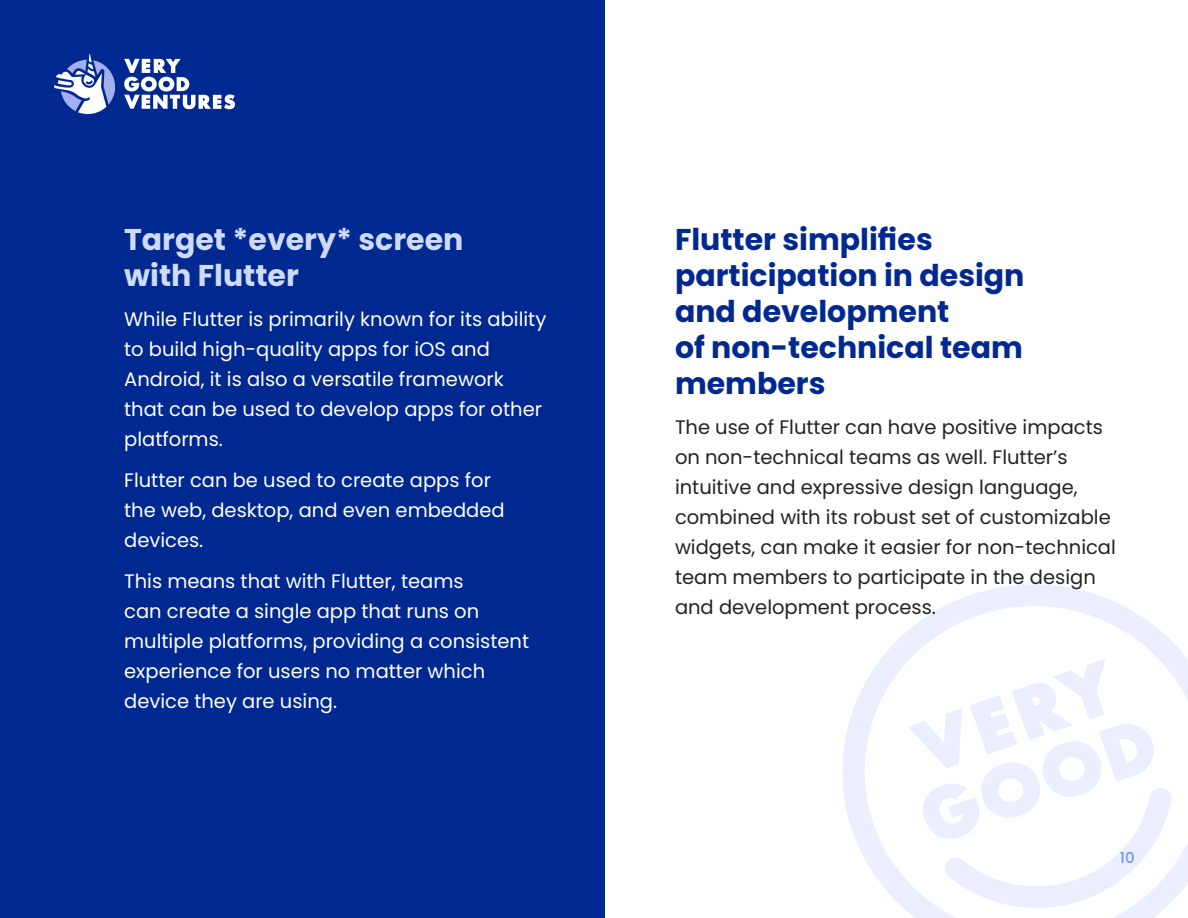
<style>
.page{position:relative;width:1188px;height:918px;background:#fff}
.page>*{position:absolute;margin:0;border:0;box-sizing:border-box;transform-origin:0 0}
.t1{font:700 30px/36px "Poppins";color:#002891}
.t2{font:700 30px/36px "Poppins";color:#cedbfc}
.t3{font:19.5px/30px "Poppins";color:#fff}
.t4{font:19.5px/30px "Poppins";color:#232326}
.t5{font:500 15px "Poppins";color:#6d93f6}
</style>
<div class="page">
<svg style="left:842px;top:584px;width:346px;height:334px"></svg>
<svg style="left:908px;top:659px;width:264px;height:251px"></svg>
<div style="left:0;top:0;width:605px;height:918px;background:#002891"></div>
<svg style="left:54px;top:54px;width:62px;height:60px"></svg>
<svg style="left:124px;top:59px;width:111px;height:50px"></svg>
<h1 class="t2" style="left:124px;top:221px;width:341px">Target *every* screen with Flutter</h1>
<p class="t3" style="left:124px;top:305px;width:424px">While Flutter is primarily known for its ability to build high-quality apps for iOS and Android, it is also a versatile framework that can be used to develop apps for other platforms.</p>
<p class="t3" style="left:124px;top:465px;width:382px">Flutter can be used to create apps for the web, desktop, and even embedded devices.</p>
<p class="t3" style="left:124px;top:566px;width:406px">This means that with Flutter, teams<br>can create a single app that runs on multiple platforms, providing a consistent experience for users no matter which device they are using.</p>
<h1 class="t1" style="left:675px;top:221px;width:351px">Flutter simplifies participation in design and development<br>of non-technical team members</h1>
<p class="t4" style="left:675px;top:413px;width:442px">The use of Flutter can have positive impacts on non-technical teams as well. Flutter’s intuitive and expressive design language, combined with its robust set of customizable widgets, can make it easier for non-technical team members to participate in the design and development process.</p>
<p class="t5" style="left:1120px;top:849px;width:16px">10</p>
</div>
